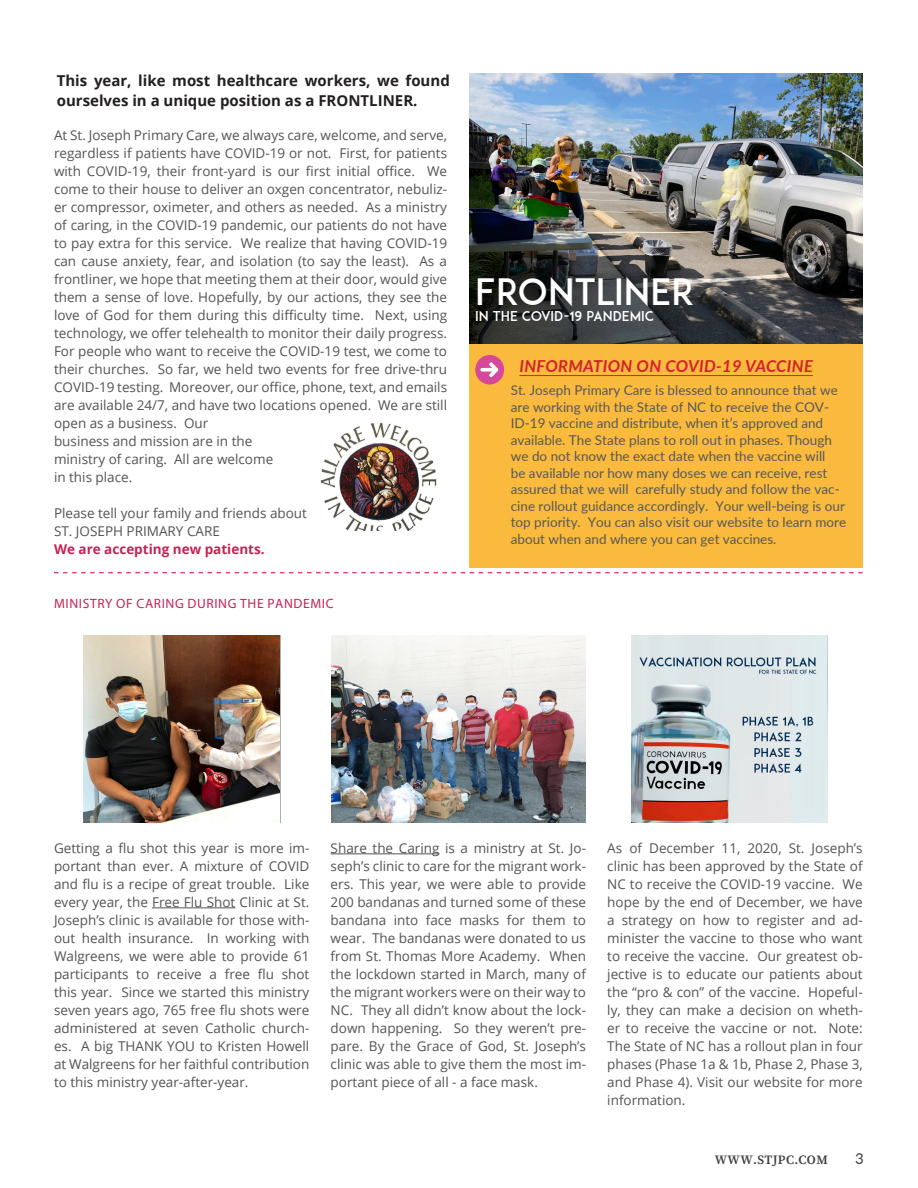
<style>
.page{position:relative;width:918px;height:1188px;background:#fff}
.page>*{position:absolute;margin:0;border:0;box-sizing:border-box;transform-origin:0 0}
.t1{font:36px "ADAM.CGPRO";color:#fff}
.Intro_to_paragraph{font:italic 700 16.5px "Lato";letter-spacing:.02em;color:#d1232a}
.Sub_title_2{font:700 15px/19.5px "Open Sans";color:#231f20}
.t2{font:15px "Lato";color:#3e3e3f}
.body_text{font:13.5px/18px "Open Sans";color:#535355;text-align:justify}
.t3{font:13.5px/16.5px "Lato";color:#57585a}
.t4{font:13.5px "Myriad Pro";letter-spacing:.045em;color:#c72253}
.body_text-2{font:700 13.5px "Open Sans";color:#c72253}
.t5{font:13.5px "ADAM.CGPRO";color:#fff}
.t6{font:600 12.75px "Source Serif Pro";letter-spacing:.03em;color:#3e3e3f}
</style>
<div class="page">
<img style="left:84px;top:635px;width:196px;height:188px">
<img style="left:331px;top:635px;width:255px;height:188px">
<img style="left:631px;top:635px;width:197px;height:188px">
<img style="left:470px;top:73px;width:393px;height:271px">
<svg style="left:54px;top:572px;width:809px;height:1px"></svg>
<hr style="left:152px;top:908px;width:83px;height:1px;background:#535355">
<hr style="left:331px;top:854px;width:108px;height:1px;background:#535355">
<img style="left:320px;top:423px;width:116px;height:108px">
<div style="left:470px;top:344px;width:393px;height:223px;background:#f9ba3d"></div>
<div style="left:475px;top:355px;width:29px;height:29px;background:#d5489a;border-radius:50%"></div>
<svg style="left:480px;top:362px;width:18px;height:15px"></svg>
<hr style="left:519px;top:375px;width:294px;height:1px;background:#d1232a">
<p class="Sub_title_2" style="left:57px;top:71px;width:395px">This year, like most healthcare workers, we found ourselves in a unique position as a FRONTLINER.</p>
<p class="body_text" style="left:54px;top:125px;width:395px">At St. Joseph Primary Care, we always care, welcome, and serve, regardless if patients have COVID-19 or not. First, for patients with COVID-19, their front-yard is our first initial office. We come to their house to deliver an oxgen concentrator, nebuliz&shy;er compressor, oximeter, and others as needed. As a ministry of caring, in the COVID-19 pandemic, our patients do not have to pay extra for this service. We realize that having COVID-19 can cause anxiety, fear, and isolation (to say the least). As a frontliner, we hope that meeting them at their door, would give them a sense of love. Hopefully, by our actions, they see the love of God for them during this difficulty time. Next, using technology, we offer telehealth to monitor their daily progress.<br>For people who want to receive the COVID-19 test, we come to their churches. So far, we held two events for free drive-thru COVID-19 testing. Moreover, our office, phone, text, and emails are available 24/7, and have two locations opened. We are still open as a business. Our</p>
<p class="body_text" style="left:54px;top:431px;width:200px">business and mission are in the</p>
<p class="body_text" style="left:54px;top:449px;width:221px">ministry of caring. All are welcome</p>
<p class="body_text" style="left:54px;top:467px;width:80px">in this place.</p>
<p class="body_text" style="left:54px;top:503px;width:255px">Please tell your family and friends about</p>
<p class="body_text" style="left:54px;top:521px;width:167px">ST. JOSEPH PRIMARY CARE</p>
<p class="body_text-2" style="left:54px;top:539px;width:212px">We are accepting new patients.</p>
<p class="t4" style="left:54px;top:595px;width:281px">MINISTRY OF CARING DURING THE PANDEMIC</p>
<p class="t1" style="left:475px;top:270px;width:221px">FRONTLINER</p>
<p class="t5" style="left:475px;top:308px;width:180px">IN THE COVID-19 PANDEMIC</p>
<p class="Intro_to_paragraph" style="left:519px;top:354px;width:295px">INFORMATION ON COVID-19 VACCINE</p>
<p class="t3" style="left:511px;top:382px;width:337px">St. Joseph Primary Care is blessed to announce that we are working with the State of NC to receive the COV-ID-19 vaccine and distribute, when it’s approved and available. The State plans to roll out in phases. Though we do not know the exact date when the vaccine will<br>be available nor how many doses we can receive, rest assured that we will carefully study and follow the vac&shy;cine rollout guidance accordingly. Your well-being is our top priority. You can also visit our website to learn more about when and where you can get vaccines.</p>
<p class="body_text" style="left:54px;top:839px;width:257px">Getting a flu shot this year is more im&shy;portant than ever. A mixture of COVID and flu is a recipe of great trouble. Like every year, the Free Flu Shot Clinic at St.<br>Joseph’s clinic is available for those with&shy;out health insurance. In working with Walgreens, we were able to provide 61 participants to receive a free flu shot this year. Since we started this ministry seven years ago, 765 free flu shots were administered at seven Catholic church&shy;es. A big THANK YOU to Kristen Howell at Walgreens for her faithful contribution to this ministry year-after-year.</p>
<p class="body_text" style="left:331px;top:839px;width:257px">Share the Caring is a ministry at St. Jo&shy;seph’s clinic to care for the migrant work&shy;ers. This year, we were able to provide 200 bandanas and turned some of these bandana into face masks for them to wear. The bandanas were donated to us from St. Thomas More Academy. When the lockdown started in March, many of the migrant workers were on their way to NC. They all didn’t know about the lock&shy;down happening. So they weren’t pre&shy;pare. By the Grace of God, St. Joseph’s clinic was able to give them the most im&shy;portant piece of all - a face mask.</p>
<p class="body_text" style="left:607px;top:839px;width:257px">As of December 11, 2020, St. Joseph’s clinic has been approved by the State of NC to receive the COVID-19 vaccine. We hope by the end of December, we have a strategy on how to register and ad&shy;minister the vaccine to those who want to receive the vaccine. Our greatest ob&shy;jective is to educate our patients about the “pro &amp; con” of the vaccine. Hopeful&shy;ly, they can make a decision on wheth&shy;er to receive the vaccine or not. Note:<br>The State of NC has a rollout plan in four phases (Phase 1a &amp; 1b, Phase 2, Phase 3, and Phase 4). Visit our website for more information.</p>
<p class="t6" style="left:715px;top:1151px;width:114px">WWW.STJPC.COM</p>
<p class="t2" style="left:855px;top:1148px;width:10px">3</p>
</div>
